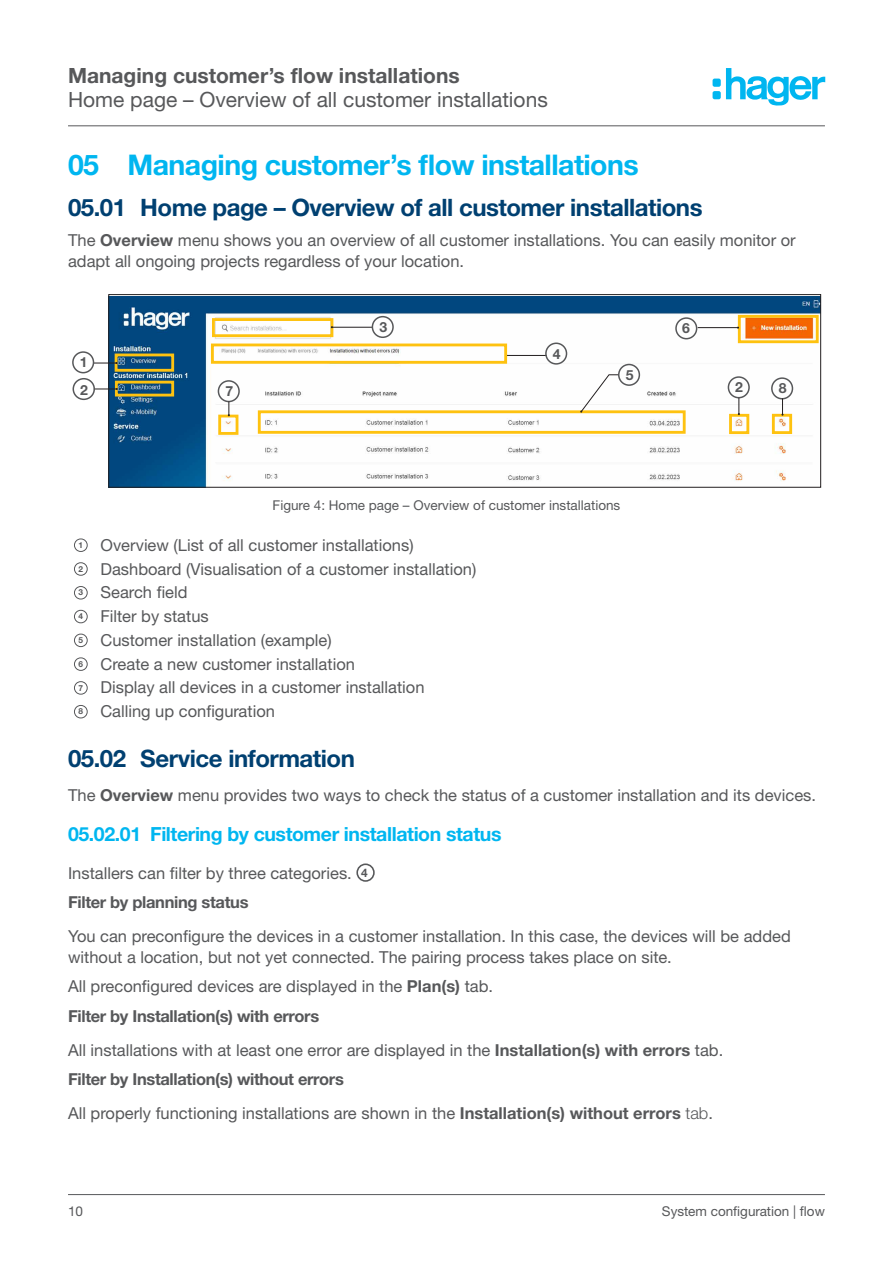
<style>
.page{position:relative;width:893px;height:1263px;background:#fff}
.page>*{position:absolute;margin:0;border:0;box-sizing:border-box;transform-origin:0 0}
.t1{font:700 28.5px "Helvetica Neue LTW1 G";letter-spacing:-.02em;color:#00b6f0}
.t2{font:700 24px "Helvetica Neue LTW1 G";letter-spacing:-.02em;color:#004071}
.t3{font:21px "Helvetica Neue LTW1 G";color:#57585a}
.t4{font:700 21px "Helvetica Neue LTW1 G";color:#57585a}
.t5{font:700 19.5px "Helvetica Neue LTW1 G";letter-spacing:-.02em;color:#00b6f0}
.copy-text{font:16.5px/21px "Helvetica Neue LTW1 G";color:#57585a}
.level_04-target{font:700 16.5px "Helvetica Neue LTW1 G";letter-spacing:-.02em;color:#57585a}
.t6{font:700 13.95px "Helvetica Neue LTW1 G";color:#57585a}
.t7{font:13.5px "Helvetica Neue LTW1 G";color:#57585a}
.t8{font:700 11.85px "Helvetica Neue LTW1 G";color:#57585a}
.t9{font:700 8.25px "Helvetica Neue LTW1 G";color:#57585a}
.s1{font-weight:700}
.s2{font-weight:300}
</style>
<div class="page">
<hr style="left:68px;top:125px;width:757px;height:1px;background:#57585a">
<hr style="left:68px;top:1194px;width:757px;height:1px;background:#57585a">
<img style="left:111px;top:297px;width:708px;height:188px">
<div style="left:109px;top:294px;width:712px;height:193px;border:1px solid #231f20"></div>
<div style="left:728px;top:376px;width:22px;height:22px;border:2px solid #57585a;border-radius:50%"></div>
<div style="left:729px;top:414px;width:20px;height:20px;border:3px solid #fec210"></div>
<div style="left:115px;top:353px;width:59px;height:19px;border:3px solid #fec210"></div>
<svg style="left:94px;top:362px;width:23px;height:2px"></svg>
<div style="left:72px;top:351px;width:22px;height:22px;border:2px solid #57585a;border-radius:50%"></div>
<div style="left:115px;top:381px;width:59px;height:15px;border:3px solid #fec210"></div>
<svg style="left:95px;top:388px;width:23px;height:2px"></svg>
<div style="left:73px;top:378px;width:22px;height:22px;border:2px solid #57585a;border-radius:50%"></div>
<div style="left:212px;top:318px;width:121px;height:19px;border:3px solid #fec210"></div>
<hr style="left:332px;top:327px;width:40px;height:1px;background:#231f20">
<div style="left:372px;top:316px;width:22px;height:22px;border:2px solid #57585a;border-radius:50%"></div>
<hr style="left:506px;top:355px;width:41px;height:1px;background:#231f20">
<div style="left:211px;top:343px;width:296px;height:21px;border:3px solid #fec210"></div>
<div style="left:545px;top:342px;width:22px;height:23px;border:2px solid #57585a;border-radius:50%"></div>
<div style="left:258px;top:410px;width:428px;height:24px;border:3px solid #fec210"></div>
<svg style="left:580px;top:374px;width:39px;height:39px"></svg>
<div style="left:618px;top:364px;width:22px;height:22px;border:2px solid #57585a;border-radius:50%"></div>
<div style="left:738px;top:315px;width:81px;height:28px;border:3px solid #fec210"></div>
<hr style="left:698px;top:327px;width:40px;height:1px;background:#231f20">
<div style="left:675px;top:317px;width:22px;height:22px;border:2px solid #57585a;border-radius:50%"></div>
<div style="left:218px;top:380px;width:22px;height:22px;border:2px solid #57585a;border-radius:50%"></div>
<div style="left:218px;top:415px;width:20px;height:20px;border:3px solid #fec210"></div>
<div style="left:772px;top:414px;width:20px;height:20px;border:3px solid #fec210"></div>
<div style="left:771px;top:377px;width:22px;height:22px;border:2px solid #57585a;border-radius:50%"></div>
<svg style="left:738px;top:398px;width:2px;height:17px"></svg>
<svg style="left:781px;top:398px;width:2px;height:18px"></svg>
<svg style="left:228px;top:402px;width:2px;height:14px"></svg>
<div style="left:74px;top:538px;width:14px;height:14px;border:1px solid #57585a;border-radius:6px"></div>
<div style="left:74px;top:562px;width:14px;height:14px;border:1px solid #57585a;border-radius:6px"></div>
<div style="left:74px;top:586px;width:14px;height:13px;border:1px solid #57585a;border-radius:6px"></div>
<div style="left:74px;top:610px;width:14px;height:13px;border:1px solid #57585a;border-radius:6px"></div>
<div style="left:74px;top:634px;width:14px;height:13px;border:1px solid #57585a;border-radius:6px"></div>
<div style="left:74px;top:657px;width:14px;height:14px;border:1px solid #57585a;border-radius:6px"></div>
<div style="left:74px;top:681px;width:14px;height:14px;border:1px solid #57585a;border-radius:6px"></div>
<div style="left:74px;top:705px;width:14px;height:13px;border:1px solid #57585a;border-radius:6px"></div>
<div style="left:356px;top:863px;width:19px;height:19px;border:2px solid #57585a;border-radius:50%"></div>
<svg style="left:713px;top:68px;width:112px;height:38px"></svg>
<p class="t4" style="left:68px;top:63px;width:393px">Managing customer’s flow installations</p>
<p class="t3" style="left:68px;top:87px;width:481px">Home page – Overview of all customer installations</p>
<p class="t1" style="left:68px;top:147px;width:572px">05 Managing customer’s flow installations</p>
<p class="t2" style="left:68px;top:193px;width:636px">05.01 Home page – Overview of all customer installations</p>
<p class="copy-text" style="left:68px;top:229px;width:729px">The <span class="s1">Overview</span> menu shows you an overview of all customer installations. You can easily monitor or adapt all ongoing projects regardless of your location.</p>
<p class="t6" style="left:80px;top:354px;width:9px">1</p>
<p class="t6" style="left:80px;top:381px;width:9px">2</p>
<p class="t6" style="left:379px;top:318px;width:9px">3</p>
<p class="t6" style="left:553px;top:345px;width:9px">4</p>
<p class="t6" style="left:682px;top:320px;width:9px">6</p>
<p class="t6" style="left:626px;top:366px;width:9px">5</p>
<p class="t6" style="left:735px;top:378px;width:9px">2</p>
<p class="t6" style="left:225px;top:383px;width:9px">7</p>
<p class="t6" style="left:779px;top:380px;width:9px">8</p>
<p class="t7" style="left:273px;top:497px;width:349px">Figure 4: Home page – Overview of customer installations</p>
<p class="t9" style="left:79px;top:540px;width:6px">1</p>
<p class="copy-text" style="left:100px;top:534px;width:315px">Overview (List of all customer installations)</p>
<p class="t9" style="left:79px;top:564px;width:6px">2</p>
<p class="copy-text" style="left:100px;top:558px;width:377px">Dashboard (Visualisation of a customer installation)</p>
<p class="t9" style="left:79px;top:587px;width:6px">3</p>
<p class="copy-text" style="left:100px;top:582px;width:89px">Search field</p>
<p class="t9" style="left:79px;top:611px;width:6px">4</p>
<p class="copy-text" style="left:100px;top:606px;width:110px">Filter by status</p>
<p class="t9" style="left:79px;top:635px;width:6px">5</p>
<p class="copy-text" style="left:100px;top:629px;width:233px">Customer installation (example)</p>
<p class="t9" style="left:79px;top:659px;width:6px">6</p>
<p class="copy-text" style="left:100px;top:653px;width:256px">Create a new customer installation</p>
<p class="t9" style="left:79px;top:682px;width:6px">7</p>
<p class="copy-text" style="left:100px;top:677px;width:326px">Display all devices in a customer installation</p>
<p class="t9" style="left:79px;top:706px;width:6px">8</p>
<p class="copy-text" style="left:100px;top:701px;width:176px">Calling up configuration</p>
<p class="t2" style="left:68px;top:744px;width:288px">05.02 Service information</p>
<p class="copy-text" style="left:68px;top:784px;width:749px">The <span class="s1">Overview</span> menu provides two ways to check the status of a customer installation and its devices.</p>
<p class="t5" style="left:68px;top:821px;width:435px">05.02.01 Filtering by customer installation status</p>
<p class="copy-text" style="left:68px;top:862px;width:285px">Installers can filter by three categories.</p>
<p class="t8" style="left:361px;top:865px;width:8px">4</p>
<p class="level_04-target" style="left:68px;top:892px;width:182px">Filter by planning status</p>
<p class="copy-text" style="left:68px;top:925px;width:724px">You can preconfigure the devices in a customer installation. In this case, the devices will be added without a location, but not yet connected. The pairing process takes place on site.</p>
<p class="copy-text" style="left:68px;top:976px;width:427px">All preconfigured devices are displayed in the <span class="s1">Plan(s)</span> tab.</p>
<p class="level_04-target" style="left:68px;top:1006px;width:253px">Filter by Installation(s) with errors</p>
<p class="copy-text" style="left:68px;top:1039px;width:657px">All installations with at least one error are displayed in the <span class="s1">Installation(s) with errors</span> tab.</p>
<p class="level_04-target" style="left:68px;top:1069px;width:277px">Filter by Installation(s) without errors</p>
<p class="copy-text" style="left:68px;top:1102px;width:646px">All properly functioning installations are shown in the <span class="s1">Installation(s) without errors</span> <span class="s2">tab</span>.</p>
<p class="t7" style="left:68px;top:1203px;width:17px">10</p>
<p class="t7" style="left:662px;top:1203px;width:164px">System configuration | flow</p>
</div>
